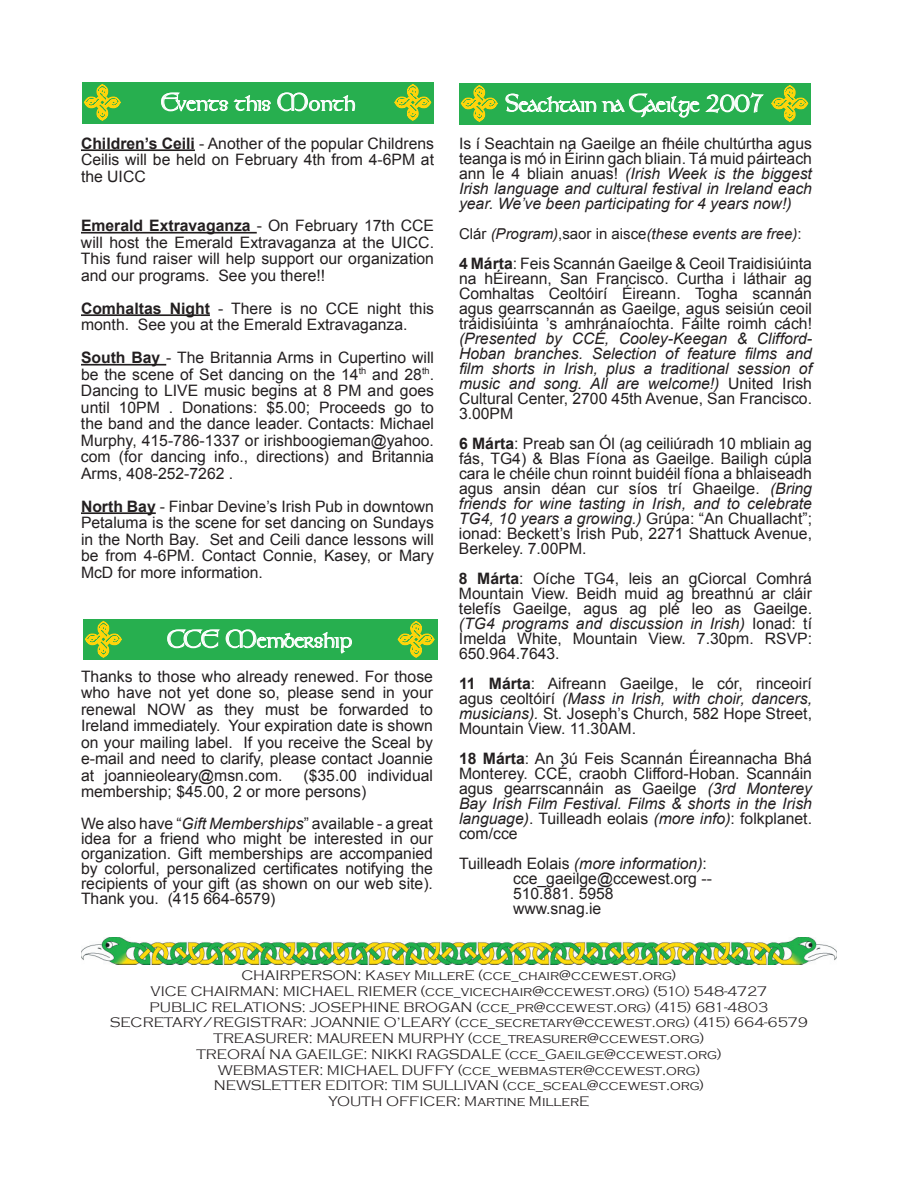
<style>
.page{position:relative;width:918px;height:1188px;background:#fff}
.page>*{position:absolute;margin:0;border:0;box-sizing:border-box;transform-origin:0 0}
.t1{font:28.5px "Umber SSK";color:#fff}
.t2{font:15.75px/15px "Arial";color:#231f20;text-align:justify}
.t3{font:italic 15.75px/15px "Arial";color:#231f20;text-align:justify}
.t4{font:italic 15px "Arial";color:#231f20}
.t5{font:300 14.25px/15.8px "Copperplate Gothic";color:#231f20;text-align:center}
.s1{font-weight:700}
.s2{font-style:italic}
.s3{font-style:normal}
</style>
<div class="page">
<img style="left:81px;top:937px;width:756px;height:27px">
<hr style="left:81px;top:149px;width:114px;height:2px;background:#231f20">
<hr style="left:81px;top:232px;width:176px;height:2px;background:#231f20">
<hr style="left:81px;top:314px;width:129px;height:2px;background:#231f20">
<hr style="left:81px;top:364px;width:85px;height:2px;background:#231f20">
<hr style="left:81px;top:512px;width:75px;height:2px;background:#231f20">
<div style="left:82px;top:82px;width:352px;height:42px;background:#27af4f"></div>
<svg style="left:84px;top:84px;width:37px;height:37px"></svg>
<svg style="left:394px;top:84px;width:37px;height:37px"></svg>
<svg style="left:161px;top:92px;width:67px;height:20px"></svg>
<svg style="left:234px;top:95px;width:37px;height:16px"></svg>
<svg style="left:277px;top:92px;width:78px;height:20px"></svg>
<div style="left:83px;top:619px;width:354px;height:41px;background:#27af4f"></div>
<svg style="left:85px;top:621px;width:37px;height:37px"></svg>
<svg style="left:398px;top:621px;width:37px;height:37px"></svg>
<svg style="left:167px;top:629px;width:185px;height:25px"></svg>
<div style="left:459px;top:83px;width:352px;height:42px;background:#27af4f"></div>
<svg style="left:461px;top:85px;width:37px;height:37px"></svg>
<svg style="left:771px;top:85px;width:37px;height:37px"></svg>
<svg style="left:505px;top:92px;width:259px;height:26px"></svg>
<h1 class="t1" style="left:161px;top:87px;width:195px">Events this Month</h1>
<p class="t2" style="left:81px;top:135px;width:355px;line-height:16.5px"><span class="s1">Children’s Ceili</span> - Another of the popular Childrens Ceilis will be held on February 4th from 4-6PM at the UICC</p>
<p class="t2" style="left:81px;top:217px;width:355px;line-height:16.5px"><span class="s1">Emerald Extravaganza</span> - On February 17th CCE will host the Emerald Extravaganza at the UICC.<br>This fund raiser will help support our organization and our programs. See you there!!</p>
<p class="t2" style="left:81px;top:300px;width:355px;line-height:16.5px"><span class="s1">Comhaltas Night</span> - There is no CCE night this month. See you at the Emerald Extravaganza.</p>
<p class="t2" style="left:81px;top:349px;width:355px;line-height:16.5px"><span class="s1">South Bay</span> - The Britannia Arms in Cupertino will be the scene of Set dancing on the 14<sup>th</sup> and 28<sup>th</sup>.<br>Dancing to LIVE music begins at 8 PM and goes until 10PM . Donations: $5.00; Proceeds go to the band and the dance leader. Contacts: Michael Murphy, 415-786-1337 or irishboogieman@yahoo. com (for dancing info., directions) and Britannia Arms, 408-252-7262 .</p>
<p class="t2" style="left:81px;top:498px;width:355px;line-height:16.5px"><span class="s1">North Bay</span> - Finbar Devine’s Irish Pub in downtown Petaluma is the scene for set dancing on Sundays in the North Bay. Set and Ceili dance lessons will be from 4-6PM. Contact Connie, Kasey, or Mary McD for more information.</p>
<h1 class="t1" style="left:168px;top:624px;width:186px">CCE Membership</h1>
<p class="t2" style="left:81px;top:668px;width:354px;line-height:16.5px">Thanks to those who already renewed. For those who have not yet done so, please send in your renewal NOW as they must be forwarded to Ireland immediately. Your expiration date is shown on your mailing label. If you receive the Sceal by e-mail and need to clarify, please contact Joannie at joannieoleary@msn.com.</p>
<p class="t2" style="left:81px;top:767px;width:354px;line-height:16.5px;text-indent:222px">($35.00 individual membership; $45.00, 2 or more persons)</p>
<p class="t2" style="left:81px;top:816px;width:354px">We also have “<span class="s2">Gift Memberships</span>” available - a great idea for a friend who might be interested in our organization. Gift memberships are accompanied by colorful, personalized certificates notifying the recipients of your gift (as shown on our web site).<br>Thank you. (415 664-6579)</p>
<h1 class="t1" style="left:505px;top:88px;width:261px">Seachtain na Gaeilge 2007</h1>
<p class="t3" style="left:459px;top:136px;width:355px"><span class="s3">Is í Seachtain na Gaeilge an fhéile chultúrtha agus teanga is mó in Éirinn gach bliain. Tá muid páirteach ann le 4 bliain anuas!</span> (Irish Week is the biggest Irish language and cultural festival in Ireland each year. We’ve been participating for 4 years now!)</p>
<p class="t4" style="left:459px;top:224px;width:344px"><span class="s3">Clár</span> (Program)<span class="s3">,saor in aisce</span>(these events are free)<span class="s3">:</span></p>
<p class="t2" style="left:459px;top:256px;width:355px"><span class="s1">4 Márta</span>: Feis Scannán Gaeilge &amp; Ceoil Traidisiúinta na hÉireann, San Francisco. Curtha i láthair ag Comhaltas Ceoltóirí Éireann. Togha scannán agus gearrscannán as Gaeilge, agus seisiún ceoil tráidisiúinta ’s amhránaíochta. Fáilte roimh cách!</p>
<p class="t3" style="left:459px;top:331px;width:355px">(Presented by CCÉ, Cooley-Keegan &amp; Clifford-Hoban branches. Selection of feature films and film shorts in Irish, plus a traditional session of music and song. All are welcome!) <span class="s3">United Irish Cultural Center, 2700 45th Avenue, San Francisco.<br>3.00PM</span></p>
<p class="t2" style="left:459px;top:436px;width:355px"><span class="s1">6 Márta</span>: Preab san Ól (ag ceiliúradh 10 mbliain ag fás, TG4) &amp; Blas Fíona as Gaeilge. Bailigh cúpla cara le chéile chun roinnt buidéil fíona a bhlaiseadh agus ansin déan cur síos trí Ghaeilge. <span class="s2">(Bring friends for wine tasting in Irish, and to celebrate TG4, 10 years a growing.)</span> Grúpa: “An Chuallacht”; ionad: Beckett’s Irish Pub, 2271 Shattuck Avenue, Berkeley. 7.00PM.</p>
<p class="t2" style="left:459px;top:571px;width:355px"><span class="s1">8 Márta</span>: Oíche TG4, leis an gCiorcal Comhrá Mountain View. Beidh muid ag breathnú ar cláir telefís Gaeilge, agus ag plé leo as Gaeilge. <span class="s2">(TG4 programs and discussion in Irish)</span> Ionad: tí Imelda White, Mountain View. 7.30pm. RSVP:<br>650.964.7643.</p>
<p class="t2" style="left:459px;top:676px;width:355px"><span class="s1">11 Márta</span>: Aifreann Gaeilge, le cór, rinceoirí agus ceoltóirí <span class="s2">(Mass in Irish, with choir, dancers, musicians).</span> St. Joseph’s Church, 582 Hope Street, Mountain View. 11.30AM.</p>
<p class="t2" style="left:459px;top:751px;width:355px"><span class="s1">18 Márta</span>: An 3ú Feis Scannán Éireannacha Bhá Monterey. CCÉ, craobh Clifford-Hoban. Scannáin agus gearrscannáin as Gaeilge <span class="s2">(3rd Monterey Bay Irish Film Festival. Films &amp; shorts in the Irish language)</span>. Tuilleadh eolais <span class="s2">(more info)</span>: folkplanet. com/cce</p>
<p class="t2" style="left:513px;top:856px;width:200px;text-align:left;text-indent:-54px">Tuilleadh Eolais <span class="s2">(more information)</span>: cce_gaeilge@ccewest.org --<br>510.881. 5958<br>www.snag.ie</p>
<p class="t5" style="left:110px;top:968px;width:700px">CHAIRPERSON: Kasey MillerE (cce_chair@ccewest.org)<br>VICE CHAIRMAN: MICHAEL RIEMER (cce_vicechair@ccewest.org) (510) 548-4727<br>PUBLIC RELATIONS: JOSEPHINE BROGAN (cce_pr@ccewest.org) (415) 681-4803<br>SECRETARY/REGISTRAR: JOANNIE O’LEARY (cce_secretary@ccewest.org) (415) 664-6579<br>TREASURER: MAUREEN MURPHY (cce_treasurer@ccewest.org)<br>TREORAÍ NA GAEILGE: NIKKI RAGSDALE (cce_Gaeilge@ccewest.org)<br>WEBMASTER: MICHAEL DUFFY (cce_webmaster@ccewest.org)<br>NEWSLETTER EDITOR: TIM SULLIVAN (cce_sceal@ccewest.org)<br>YOUTH OFFICER: Martine MillerE</p>
</div>
